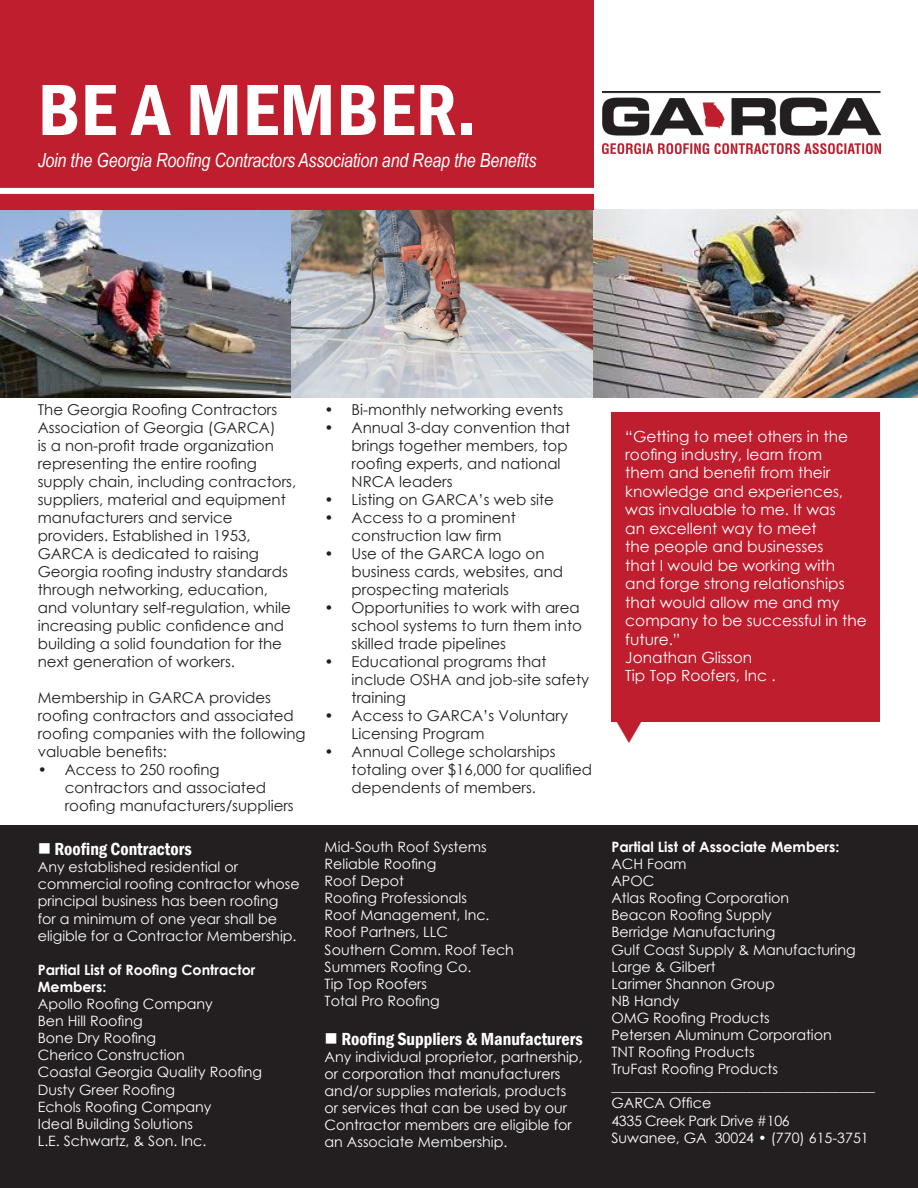
<style>
.page{position:relative;width:918px;height:1188px;background:#fff}
.page>*{position:absolute;margin:0;border:0;box-sizing:border-box;transform-origin:0 0}
.t1{font:600 condensed 75px "Franklin Gothic";letter-spacing:.01em;color:#fff}
.t2{font:italic 19.5px "Arial Narrow";letter-spacing:-.01em;color:#fff}
.t3{font:600 condensed 18px "Franklin Gothic";color:#fff}
.t4{font:15.3px/18.5px "Century Gothic";color:#fff}
.t5{font:15px/18px "Century Gothic";color:#231f20}
.t6{font:14.25px/17.1px "Century Gothic";color:#fff}
.t7{font:700 14.25px/17.1px "Century Gothic";color:#fff}
.t8{font:14.25px "Century Gothic";letter-spacing:-.025em;color:#fff}
</style>
<div class="page">
<img style="left:0;top:210px;width:291px;height:187px">
<img style="left:291px;top:210px;width:302px;height:187px">
<img style="left:593px;top:210px;width:325px;height:187px">
<div style="left:0;top:0;width:593px;height:210px;background:#bf1e2e"></div>
<div style="left:0;top:825px;width:918px;height:363px;background:#231f20"></div>
<div style="left:0;top:188px;width:688px;height:6px;background:#fff"></div>
<img style="left:602px;top:92px;width:278px;height:61px">
<div style="left:611px;top:412px;width:269px;height:310px;background:#bf1e2e"></div>
<p class="t1" style="left:38px;top:60px;width:440px">BE A MEMBER.</p>
<p class="t2" style="left:38px;top:146px;width:500px">Join the Georgia Roofing Contractors Association and Reap the Benefits</p>
<p class="t5" style="left:38px;top:401px;width:260px">The Georgia Roofing Contractors Association of Georgia (GARCA)<br>is a non-profit trade organization representing the entire roofing supply chain, including contractors, suppliers, material and equipment manufacturers and service providers. Established in 1953, GARCA is dedicated to raising Georgia roofing industry standards through networking, education, and voluntary self-regulation, while increasing public confidence and building a solid foundation for the next generation of workers.</p>
<p class="t5" style="left:38px;top:689px;width:269px">Membership in GARCA provides roofing contractors and associated roofing companies with the following valuable benefits:</p>
<p class="t5" style="left:65px;top:761px;width:230px;text-indent:-27px">• Access to 250 roofing contractors and associated roofing manufacturers/suppliers</p>
<p class="t3" style="left:38px;top:837px;width:156px">■ Roofing Contractors</p>
<p class="t6" style="left:38px;top:858px;width:263px">Any established residential or commercial roofing contractor whose principal business has been roofing for a minimum of one year shall be eligible for a Contractor Membership.</p>
<p class="t7" style="left:38px;top:960px;width:219px">Partial List of Roofing Contractor<br>Members:</p>
<p class="t6" style="left:38px;top:995px;width:177px">Apollo Roofing Company</p>
<p class="t6" style="left:38px;top:1012px;width:106px">Ben Hill Roofing</p>
<p class="t6" style="left:38px;top:1029px;width:120px">Bone Dry Roofing</p>
<p class="t6" style="left:38px;top:1046px;width:149px">Cherico Construction</p>
<p class="t6" style="left:38px;top:1064px;width:226px">Coastal Georgia Quality Roofing</p>
<p class="t6" style="left:38px;top:1081px;width:139px">Dusty Greer Roofing</p>
<p class="t6" style="left:38px;top:1098px;width:175px">Echols Roofing Company</p>
<p class="t6" style="left:38px;top:1115px;width:157px">Ideal Building Solutions</p>
<p class="t6" style="left:38px;top:1132px;width:170px">L.E. Schwartz, &amp; Son. Inc.</p>
<p class="t5" style="left:325px;top:401px;width:240px">• Bi-monthly networking events</p>
<p class="t5" style="left:352px;top:419px;width:220px;text-indent:-27px">• Annual 3-day convention that brings together members, top roofing experts, and national<br>NRCA leaders</p>
<p class="t5" style="left:325px;top:491px;width:231px">• Listing on GARCA’s web site</p>
<p class="t5" style="left:352px;top:509px;width:166px;text-indent:-27px">• Access to a prominent construction law firm</p>
<p class="t5" style="left:352px;top:545px;width:213px;text-indent:-27px">• Use of the GARCA logo on business cards, websites, and prospecting materials</p>
<p class="t5" style="left:352px;top:599px;width:232px;text-indent:-27px">• Opportunities to work with area school systems to turn them into skilled trade pipelines</p>
<p class="t5" style="left:352px;top:653px;width:239px;text-indent:-27px">• Educational programs that include OSHA and job-site safety training</p>
<p class="t5" style="left:352px;top:707px;width:218px;text-indent:-27px">• Access to GARCA’s Voluntary<br>Licensing Program</p>
<p class="t5" style="left:352px;top:743px;width:242px;text-indent:-27px">• Annual College scholarships totaling over $16,000 for qualified dependents of members.</p>
<p class="t6" style="left:325px;top:838px;width:163px">Mid-South Roof Systems</p>
<p class="t6" style="left:325px;top:855px;width:113px">Reliable Roofing</p>
<p class="t6" style="left:325px;top:872px;width:81px">Roof Depot</p>
<p class="t6" style="left:325px;top:889px;width:144px">Roofing Professionals</p>
<p class="t6" style="left:325px;top:906px;width:166px">Roof Management, Inc.</p>
<p class="t6" style="left:325px;top:924px;width:125px">Roof Partners, LLC</p>
<p class="t6" style="left:325px;top:941px;width:191px">Southern Comm. Roof Tech</p>
<p class="t6" style="left:325px;top:958px;width:148px">Summers Roofing Co.</p>
<p class="t6" style="left:325px;top:975px;width:104px">Tip Top Roofers</p>
<p class="t6" style="left:325px;top:992px;width:117px">Total Pro Roofing</p>
<p class="t3" style="left:325px;top:1027px;width:260px">■ Roofing Suppliers &amp; Manufacturers</p>
<p class="t6" style="left:325px;top:1048px;width:260px">Any individual proprietor, partnership, or corporation that manufacturers and/or supplies materials, products or services that can be used by our Contractor members are eligible for an Associate Membership.</p>
<p class="t4" style="left:625px;top:427px;width:243px">“Getting to meet others in the roofing industry, learn from<br>them and benefit from their knowledge and experiences, was invaluable to me. It was<br>an excellent way to meet<br>the people and businesses<br>that I would be working with and forge strong relationships that would allow me and my company to be successful in the future.”</p>
<p class="t4" style="left:625px;top:648px;width:129px">Jonathan Glisson</p>
<p class="t4" style="left:625px;top:666px;width:152px">Tip Top Roofers, Inc .</p>
<p class="t7" style="left:611px;top:838px;width:230px">Partial List of Associate Members:</p>
<p class="t6" style="left:611px;top:855px;width:77px">ACH Foam</p>
<p class="t6" style="left:611px;top:872px;width:44px">APOC</p>
<p class="t6" style="left:611px;top:889px;width:179px">Atlas Roofing Corporation</p>
<p class="t6" style="left:611px;top:906px;width:162px">Beacon Roofing Supply</p>
<p class="t6" style="left:611px;top:924px;width:165px">Berridge Manufacturing</p>
<p class="t6" style="left:611px;top:941px;width:246px">Gulf Coast Supply &amp; Manufacturing</p>
<p class="t6" style="left:611px;top:958px;width:106px">Large &amp; Gilbert</p>
<p class="t6" style="left:611px;top:975px;width:165px">Larimer Shannon Group</p>
<p class="t6" style="left:611px;top:992px;width:70px">NB Handy</p>
<p class="t6" style="left:611px;top:1009px;width:160px">OMG Roofing Products</p>
<p class="t6" style="left:611px;top:1026px;width:222px">Petersen Aluminum Corporation</p>
<p class="t6" style="left:611px;top:1043px;width:145px">TNT Roofing Products</p>
<p class="t6" style="left:611px;top:1060px;width:168px">TruFast Roofing Products</p>
<p class="t6" style="left:611px;top:1077px;width:265px">_____________________________________</p>
<p class="t6" style="left:611px;top:1095px;width:101px">GARCA Office</p>
<p class="t8" style="left:611px;top:1110px;width:180px">4335 Creek Park Drive #106</p>
<p class="t6" style="left:611px;top:1129px;width:259px">Suwanee, GA 30024 • (770) 615-3751</p>
</div>
